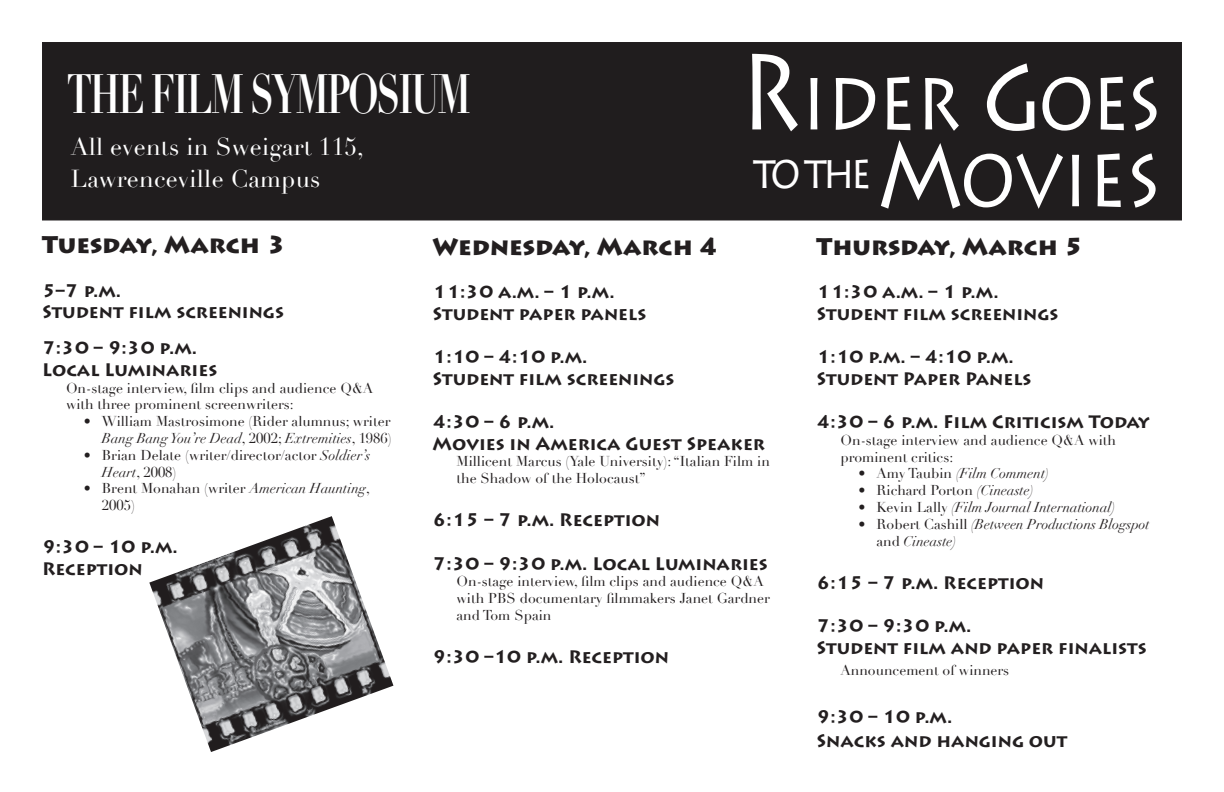
<style>
.page{position:relative;width:1224px;height:792px;background:#fff}
.page>*{position:absolute;margin:0;border:0;box-sizing:border-box;transform-origin:0 0}
.t1{font:86.4px "Lithos Pro";color:#fff;scale:.83 1}
.t2{font:700 54px "Didot";letter-spacing:-.05em;color:#fff;scale:.67 1}
.t3{font:46.8px "Lithos Pro";color:#fff;scale:.83 1}
.t4{font:900 24px "Lithos Pro";color:#231f20}
.t5{font:24px/32px "Didot";letter-spacing:.01em;color:#fff}
.t6{font:700 18px/21.6px "Lithos Pro";color:#231f20}
.t7{font:14px/16.8px "Didot";color:#231f20}
.t8{font:italic 14px/16.8px "Didot";color:#231f20}
.s1{font-size:108px}
.s2{font-style:italic}
.s3{font-style:normal}
</style>
<div class="page">
<div style="left:42px;top:42px;width:1140px;height:178px;background:#201d1e"></div>
<img style="left:149px;top:516px;width:244px;height:236px">
<h2 class="t2" style="left:67px;top:61px;width:605px">THE FILM SYMPOSIUM</h2>
<h3 class="t5" style="left:71px;top:131px;width:295px">All events in Sweigart 115,<br>Lawrenceville Campus</h3>
<h1 class="t1" style="left:739px;top:50px;width:511px"><span class="s1">R</span>ider <span class="s1">g</span>oes</h1>
<h3 class="t3" style="left:754px;top:145px;width:144px">to the</h3>
<h1 class="t1" style="left:878px;top:127px;width:342px"><span class="s1">m</span>ovies</h1>
<h3 class="t4" style="left:42px;top:230px;width:245px">Tuesday, March 3</h3>
<p class="t6" style="left:42px;top:280px;width:244px">5–7 p.m.<br>Student film screenings</p>
<p class="t6" style="left:42px;top:337px;width:177px">7:30 – 9:30 p.m.<br>Local Luminaries</p>
<p class="t7" style="left:66px;top:380px;width:309px">On-stage interview, film clips and audience Q&amp;A with three prominent screenwriters:</p>
<p class="t7" style="left:84px;top:413px;width:309px;text-align:right">• William Mastrosimone (Rider alumnus; writer<br><span class="s2">Bang Bang You’re Dead</span>, 2002; <span class="s2">Extremities</span>, 1986)</p>
<p class="t7" style="left:102px;top:447px;width:270px;text-indent:-18px">• Brian Delate (writer/director/actor <span class="s2">Soldier’s<br>Heart</span>, 2008)</p>
<p class="t7" style="left:102px;top:481px;width:270px;text-indent:-18px">• Brent Monahan (writer <span class="s2">American Haunting</span>,<br>2005)</p>
<p class="t6" style="left:42px;top:537px;width:137px">9:30 – 10 p.m.<br>Reception</p>
<h3 class="t4" style="left:432px;top:232px;width:288px">Wednesday, March 4</h3>
<p class="t6" style="left:432px;top:282px;width:215px">11:30 a.m. – 1 p.m.<br>Student paper panels</p>
<p class="t6" style="left:432px;top:346px;width:244px">1:10 – 4:10 p.m.<br>Student film screenings</p>
<p class="t6" style="left:432px;top:411px;width:334px">4:30 – 6 p.m.<br>Movies in America Guest Speaker</p>
<p class="t7" style="left:456px;top:454px;width:315px">Millicent Marcus (Yale University): “Italian Film in the Shadow of the Holocaust”</p>
<p class="t6" style="left:432px;top:510px;width:229px">6:15 – 7 p.m. Reception</p>
<p class="t6" style="left:432px;top:553px;width:337px">7:30 – 9:30 p.m. Local Luminaries</p>
<p class="t7" style="left:456px;top:574px;width:315px">On-stage interview, film clips and audience Q&amp;A with PBS documentary filmmakers Janet Gardner and Tom Spain</p>
<p class="t6" style="left:432px;top:646px;width:238px">9:30 –10 p.m. Reception</p>
<h3 class="t4" style="left:816px;top:232px;width:269px">Thursday, March 5</h3>
<p class="t6" style="left:816px;top:282px;width:244px">11:30 a.m. – 1 p.m.<br>Student film screenings</p>
<p class="t6" style="left:816px;top:346px;width:217px">1:10 p.m. – 4:10 p.m.<br>Student Paper Panels</p>
<p class="t6" style="left:816px;top:411px;width:334px">4:30 – 6 p.m. Film Criticism Today</p>
<p class="t7" style="left:840px;top:432px;width:277px">On-stage interview and audience Q&amp;A with prominent critics:</p>
<p class="t8" style="left:858px;top:465px;width:192px"><span class="s3">• Amy Taubin</span> (Film Comment)</p>
<p class="t7" style="left:858px;top:482px;width:177px">• Richard Porton <span class="s2">(Cineaste)</span></p>
<p class="t8" style="left:858px;top:499px;width:258px"><span class="s3">• Kevin Lally</span> (Film Journal International)</p>
<p class="t8" style="left:876px;top:516px;width:275px;text-indent:-18px"><span class="s3">• Robert Cashill</span> (Between Productions Blogspot <span class="s3">and</span> Cineaste)</p>
<p class="t6" style="left:816px;top:572px;width:229px">6:15 – 7 p.m. Reception</p>
<p class="t6" style="left:816px;top:615px;width:332px">7:30 – 9:30 p.m.<br>Student film and paper finalists</p>
<p class="t7" style="left:841px;top:662px;width:170px">Announcement of winners</p>
<p class="t6" style="left:816px;top:705px;width:252px;line-height:24px">9:30 – 10 p.m.<br>Snacks and hanging out</p>
</div>
